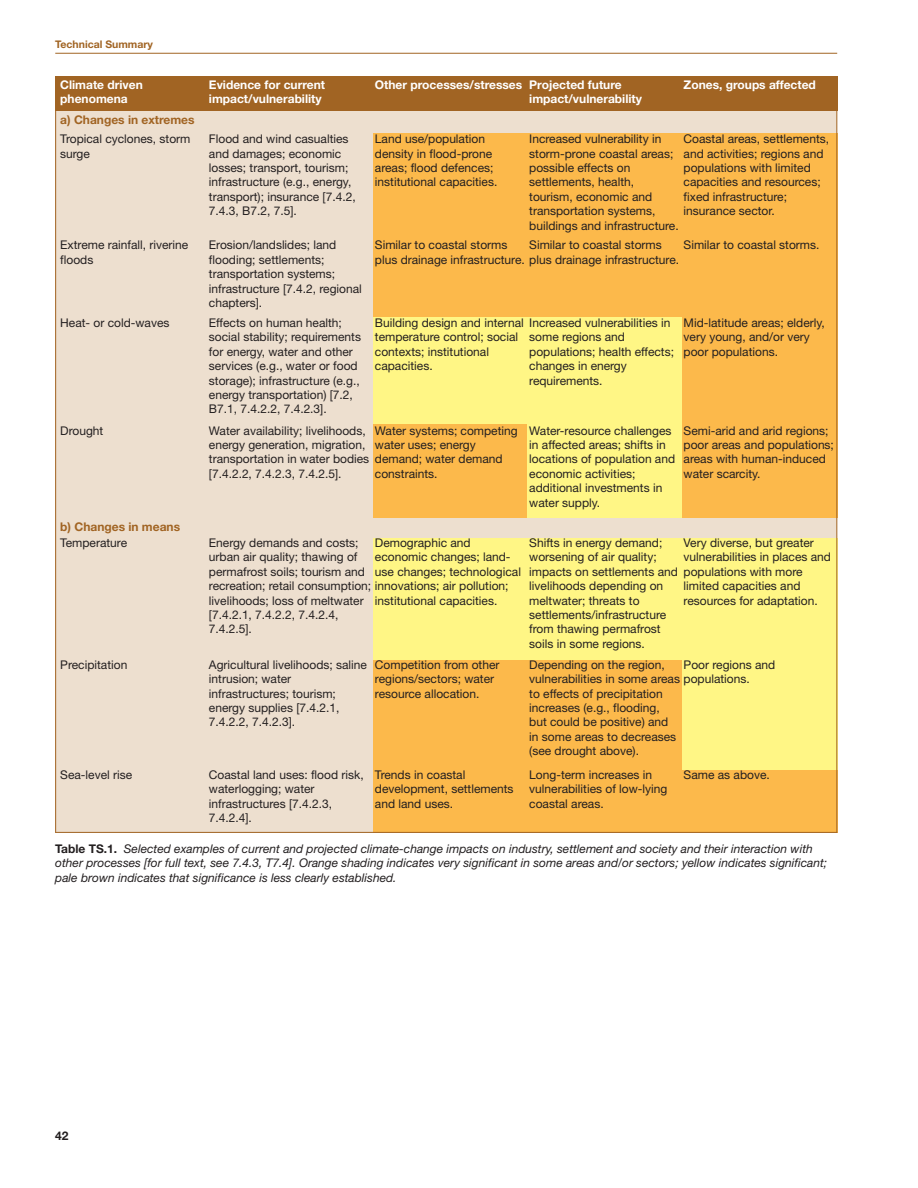
<style>
.page{position:relative;width:918px;height:1188px;background:#fff}
.page>*{position:absolute;margin:0;border:0;box-sizing:border-box;transform-origin:0 0}
.t1{font:12px/14.4px "Helvetica Neue";color:#231f20}
.t2{font:italic 12px/14.4px "Helvetica Neue";color:#231f20}
.t3{font:700 12px/14.4px "Helvetica Neue";color:#fff}
.t4{font:700 12px "Helvetica Neue";color:#a16423}
.t5{font:700 12px "Helvetica Neue";color:#231f20}
.t6{font:700 10.5px "Helvetica Neue";color:#a16423}
.s1{font-weight:700;font-style:normal}
</style>
<div class="page">
<hr style="left:55px;top:53px;width:782px;height:1px;background:#a16423">
<div style="left:55px;top:77px;width:154px;height:34px;background:#a16423"></div>
<div style="left:209px;top:77px;width:164px;height:34px;background:#a16423"></div>
<div style="left:373px;top:77px;width:155px;height:34px;background:#a16423"></div>
<div style="left:528px;top:77px;width:154px;height:34px;background:#a16423"></div>
<div style="left:682px;top:77px;width:155px;height:34px;background:#a16423"></div>
<div style="left:55px;top:111px;width:782px;height:22px;background:#eddfcf"></div>
<div style="left:55px;top:133px;width:154px;height:106px;background:#eddfcf"></div>
<div style="left:209px;top:133px;width:164px;height:106px;background:#eddfcf"></div>
<div style="left:373px;top:133px;width:155px;height:106px;background:#fcb94b"></div>
<div style="left:528px;top:133px;width:154px;height:106px;background:#fcb94b"></div>
<div style="left:682px;top:133px;width:155px;height:106px;background:#fcb94b"></div>
<div style="left:55px;top:239px;width:154px;height:78px;background:#eddfcf"></div>
<div style="left:209px;top:239px;width:164px;height:78px;background:#eddfcf"></div>
<div style="left:373px;top:239px;width:155px;height:78px;background:#fcb94b"></div>
<div style="left:528px;top:239px;width:154px;height:78px;background:#fcb94b"></div>
<div style="left:682px;top:239px;width:155px;height:78px;background:#fcb94b"></div>
<div style="left:55px;top:317px;width:154px;height:107px;background:#eddfcf"></div>
<div style="left:209px;top:317px;width:164px;height:107px;background:#eddfcf"></div>
<div style="left:373px;top:317px;width:155px;height:107px;background:#fff685"></div>
<div style="left:528px;top:317px;width:154px;height:107px;background:#fff685"></div>
<div style="left:682px;top:317px;width:155px;height:107px;background:#fcb94b"></div>
<div style="left:55px;top:424px;width:154px;height:94px;background:#eddfcf"></div>
<div style="left:209px;top:424px;width:164px;height:94px;background:#eddfcf"></div>
<div style="left:373px;top:424px;width:155px;height:94px;background:#fcb94b"></div>
<div style="left:528px;top:424px;width:154px;height:94px;background:#fff685"></div>
<div style="left:682px;top:424px;width:155px;height:94px;background:#fcb94b"></div>
<div style="left:55px;top:518px;width:782px;height:20px;background:#eddfcf"></div>
<div style="left:55px;top:538px;width:154px;height:122px;background:#eddfcf"></div>
<div style="left:209px;top:538px;width:164px;height:122px;background:#eddfcf"></div>
<div style="left:373px;top:538px;width:155px;height:122px;background:#fff685"></div>
<div style="left:528px;top:538px;width:154px;height:122px;background:#fff685"></div>
<div style="left:682px;top:538px;width:155px;height:122px;background:#fff685"></div>
<div style="left:55px;top:660px;width:154px;height:110px;background:#eddfcf"></div>
<div style="left:209px;top:660px;width:164px;height:110px;background:#eddfcf"></div>
<div style="left:373px;top:660px;width:155px;height:110px;background:#fcb94b"></div>
<div style="left:528px;top:660px;width:154px;height:110px;background:#fcb94b"></div>
<div style="left:682px;top:660px;width:155px;height:110px;background:#fff685"></div>
<div style="left:55px;top:770px;width:154px;height:63px;background:#eddfcf"></div>
<div style="left:209px;top:770px;width:164px;height:63px;background:#eddfcf"></div>
<div style="left:373px;top:770px;width:155px;height:63px;background:#fcb94b"></div>
<div style="left:528px;top:770px;width:154px;height:63px;background:#fcb94b"></div>
<div style="left:682px;top:770px;width:155px;height:63px;background:#fcb94b"></div>
<hr style="left:55px;top:77px;width:1px;height:756px;background:#a16423">
<hr style="left:836px;top:77px;width:1px;height:756px;background:#a16423">
<hr style="left:55px;top:832px;width:782px;height:1px;background:#a16423">
<p class="t6" style="left:55px;top:40px;width:99px">Technical Summary</p>
<p class="t3" style="left:60px;top:78px;width:84px">Climate driven phenomena</p>
<p class="t3" style="left:209px;top:78px;width:118px">Evidence for current impact/vulnerability</p>
<p class="t3" style="left:529px;top:78px;width:114px;text-indent:-154px">Other processes/stresses Projected future impact/vulnerability</p>
<p class="t3" style="left:684px;top:78px;width:134px">Zones, groups affected</p>
<p class="t4" style="left:60px;top:116px;width:136px">a) Changes in extremes</p>
<p class="t1" style="left:60px;top:133px;width:132px">Tropical cyclones, storm surge</p>
<p class="t1" style="left:209px;top:133px;width:148px">Flood and wind casualties and damages; economic losses; transport, tourism; infrastructure (e.g., energy, transport); insurance [7.4.2,<br>7.4.3, B7.2, 7.5].</p>
<p class="t1" style="left:375px;top:133px;width:124px">Land use/population density in flood-prone areas; flood defences; institutional capacities.</p>
<p class="t1" style="left:529px;top:133px;width:151px">Increased vulnerability in storm-prone coastal areas; possible effects on settlements, health, tourism, economic and transportation systems, buildings and infrastructure.</p>
<p class="t1" style="left:684px;top:133px;width:147px">Coastal areas, settlements, and activities; regions and populations with limited capacities and resources; fixed infrastructure; insurance sector.</p>
<p class="t1" style="left:60px;top:239px;width:130px">Extreme rainfall, riverine floods</p>
<p class="t1" style="left:209px;top:239px;width:154px">Erosion/landslides; land flooding; settlements; transportation systems; infrastructure [7.4.2, regional chapters].</p>
<p class="t1" style="left:375px;top:239px;width:306px">Similar to coastal storms<br>plus drainage infrastructure. plus drainage infrastructure.</p>
<p class="t1" style="left:529px;top:239px;width:134px">Similar to coastal storms</p>
<p class="t1" style="left:684px;top:239px;width:137px">Similar to coastal storms.</p>
<p class="t1" style="left:60px;top:317px;width:111px">Heat- or cold-waves</p>
<p class="t1" style="left:209px;top:317px;width:154px">Effects on human health; social stability; requirements for energy, water and other services (e.g., water or food storage); infrastructure (e.g., energy transportation) [7.2,<br>B7.1, 7.4.2.2, 7.4.2.3].</p>
<p class="t1" style="left:375px;top:317px;width:297px">Building design and internal Increased vulnerabilities in temperature control; social<br>contexts; institutional<br>capacities.</p>
<p class="t1" style="left:529px;top:331px;width:146px">some regions and populations; health effects; changes in energy requirements.</p>
<p class="t1" style="left:684px;top:317px;width:143px">Mid-latitude areas; elderly, very young, and/or very poor populations.</p>
<p class="t1" style="left:60px;top:424px;width:45px">Drought</p>
<p class="t1" style="left:209px;top:424px;width:162px">Water availability; livelihoods, energy generation, migration, transportation in water bodies [7.4.2.2, 7.4.2.3, 7.4.2.5].</p>
<p class="t1" style="left:375px;top:424px;width:144px">Water systems; competing water uses; energy demand; water demand constraints.</p>
<p class="t1" style="left:529px;top:424px;width:147px">Water-resource challenges in affected areas; shifts in locations of population and economic activities; additional investments in water supply.</p>
<p class="t1" style="left:684px;top:424px;width:152px">Semi-arid and arid regions; poor areas and populations; areas with human-induced water scarcity.</p>
<p class="t4" style="left:60px;top:522px;width:121px">b) Changes in means</p>
<p class="t1" style="left:60px;top:537px;width:68px">Temperature</p>
<p class="t1" style="left:209px;top:537px;width:301px">Energy demands and costs;<br>urban air quality; thawing of<br>permafrost soils; tourism and<br>recreation; retail consumption; innovations; air pollution; livelihoods; loss of meltwater<br>[7.4.2.1, 7.4.2.2, 7.4.2.4,<br>7.4.2.5].</p>
<p class="t1" style="left:529px;top:537px;width:150px">Shifts in energy demand; worsening of air quality; impacts on settlements and livelihoods depending on meltwater; threats to settlements/infrastructure from thawing permafrost soils in some regions.</p>
<p class="t1" style="left:684px;top:537px;width:149px">Very diverse, but greater vulnerabilities in places and populations with more limited capacities and resources for adaptation.</p>
<p class="t1" style="left:375px;top:537px;width:148px">Demographic and economic changes; land&shy;use changes; technological</p>
<p class="t1" style="left:375px;top:594px;width:124px">institutional capacities.</p>
<p class="t1" style="left:60px;top:658px;width:69px">Precipitation</p>
<p class="t1" style="left:209px;top:658px;width:160px">Agricultural livelihoods; saline intrusion; water infrastructures; tourism; energy supplies [7.4.2.1,<br>7.4.2.2, 7.4.2.3].</p>
<p class="t1" style="left:375px;top:658px;width:126px">Competition from other regions/sectors; water resource allocation.</p>
<p class="t1" style="left:529px;top:658px;width:222px">Depending on the region,<br>vulnerabilities in some areas populations. to effects of precipitation<br>increases (e.g., flooding,<br>but could be positive) and<br>in some areas to decreases<br>(see drought above).</p>
<p class="t1" style="left:684px;top:658px;width:93px">Poor regions and</p>
<p class="t1" style="left:60px;top:769px;width:73px">Sea-level rise</p>
<p class="t1" style="left:209px;top:769px;width:156px">Coastal land uses: flood risk, waterlogging; water infrastructures [7.4.2.3,<br>7.4.2.4].</p>
<p class="t1" style="left:375px;top:769px;width:140px">Trends in coastal development, settlements and land uses.</p>
<p class="t1" style="left:529px;top:769px;width:140px">Long-term increases in vulnerabilities of low-lying coastal areas.</p>
<p class="t1" style="left:684px;top:769px;width:88px">Same as above.</p>
<p class="t2" style="left:55px;top:843px;width:774px"><span class="s1">Table TS.1.</span> Selected examples of current and projected climate-change impacts on industry, settlement and society and their interaction with other processes [for full text, see 7.4.3, T7.4]. Orange shading indicates very significant in some areas and/or sectors; yellow indicates significant; pale brown indicates that significance is less clearly established.</p>
<p class="t5" style="left:55px;top:1131px;width:15px">42</p>
</div>
